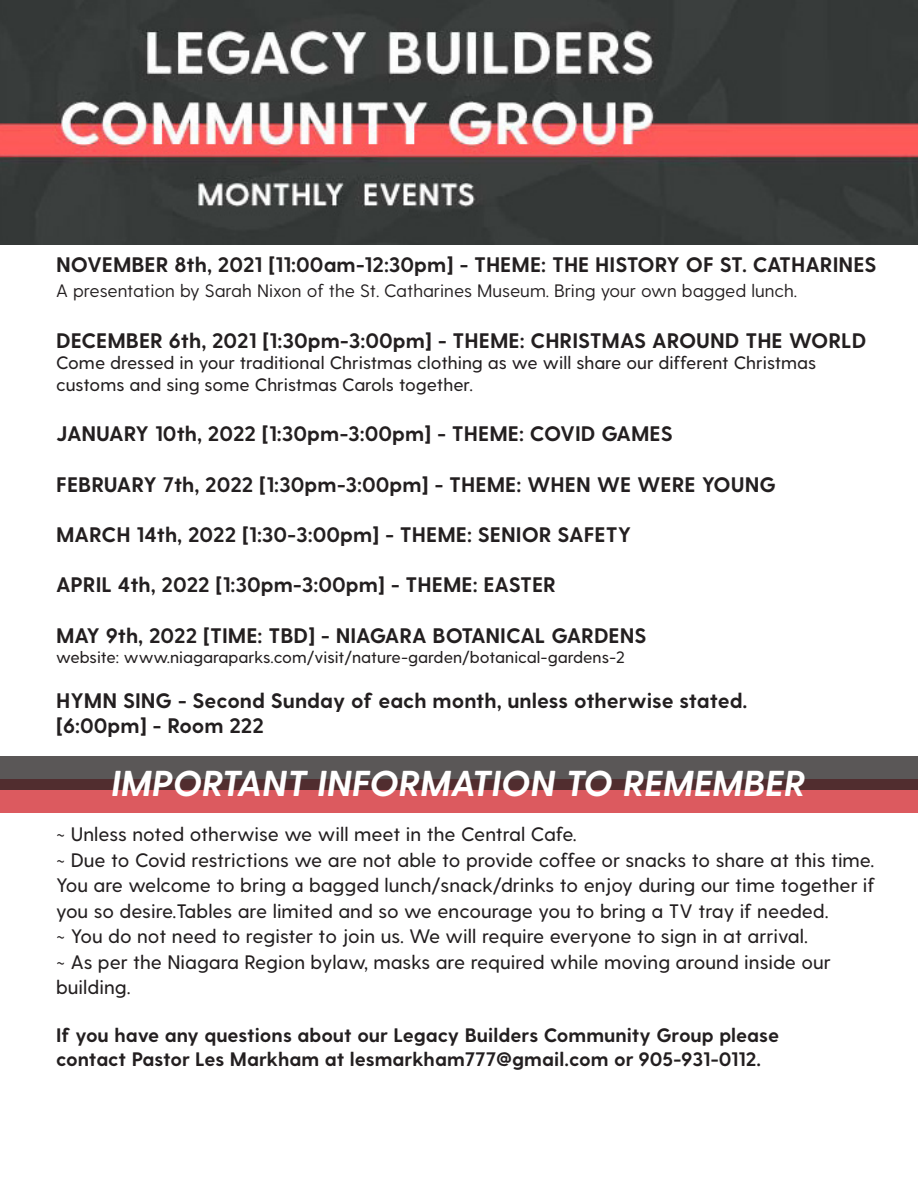
<style>
.page{position:relative;width:918px;height:1188px;background:#fff}
.page>*{position:absolute;margin:0;border:0;box-sizing:border-box;transform-origin:0 0}
.t1{font:italic 700 36px "Greycliff CF";color:#fff}
.t2{font:700 21px/25.2px "Greycliff CF";color:#231f20}
.t3{font:500 19.5px/25.5px "Greycliff CF";color:#231f20}
.t4{font:700 19.5px/24px "Greycliff CF";color:#231f20}
.t5{font:500 18px/21.6px "Greycliff CF";color:#231f20}
.t6{font:18px "Greycliff CF";color:#231f20}
.t7{font:500 16.5px "Greycliff CF";color:#231f20}
</style>
<div class="page">
<img style="left:0;top:0;width:918px;height:244px">
<div style="left:0;top:779px;width:918px;height:33px;background:#dc5a5f"></div>
<svg style="left:0;top:757px;width:918px;height:33px;background:#574949"></svg>
<p class="t2" style="left:56px;top:253px;width:822px">NOVEMBER 8th, 2021 [11:00am-12:30pm] - THEME: THE HISTORY OF ST. CATHARINES</p>
<p class="t6" style="left:56px;top:280px;width:743px">A presentation by Sarah Nixon of the St. Catharines Museum. Bring your own bagged lunch.</p>
<p class="t2" style="left:56px;top:329px;width:812px">DECEMBER 6th, 2021 [1:30pm-3:00pm] - THEME: CHRISTMAS AROUND THE WORLD</p>
<p class="t5" style="left:56px;top:353px;width:762px">Come dressed in your traditional Christmas clothing as we will share our different Christmas customs and sing some Christmas Carols together.</p>
<p class="t2" style="left:56px;top:422px;width:618px">JANUARY 10th, 2022 [1:30pm-3:00pm] - THEME: COVID GAMES</p>
<p class="t2" style="left:56px;top:473px;width:721px">FEBRUARY 7th, 2022 [1:30pm-3:00pm] - THEME: WHEN WE WERE YOUNG</p>
<p class="t2" style="left:56px;top:523px;width:577px">MARCH 14th, 2022 [1:30-3:00pm] - THEME: SENIOR SAFETY</p>
<p class="t2" style="left:56px;top:573px;width:502px">APRIL 4th, 2022 [1:30pm-3:00pm] - THEME: EASTER</p>
<p class="t2" style="left:56px;top:624px;width:592px">MAY 9th, 2022 [TIME: TBD] - NIAGARA BOTANICAL GARDENS</p>
<p class="t7" style="left:56px;top:647px;width:570px">website: www.niagaraparks.com/visit/nature-garden/botanical-gardens-2</p>
<p class="t2" style="left:56px;top:689px;width:693px">HYMN SING - Second Sunday of each month, unless otherwise stated. [6:00pm] - Room 222</p>
<p class="t1" style="left:112px;top:762px;width:696px">IMPORTANT INFORMATION TO REMEMBER</p>
<p class="t3" style="left:56px;top:822px;width:522px">~ Unless noted otherwise we will meet in the Central Cafe.</p>
<p class="t3" style="left:56px;top:848px;width:820px">~ Due to Covid restrictions we are not able to provide coffee or snacks to share at this time.<br>You are welcome to bring a bagged lunch/snack/drinks to enjoy during our time together if you so desire.Tables are limited and so we encourage you to bring a TV tray if needed.<br>~ You do not need to register to join us. We will require everyone to sign in at arrival.</p>
<p class="t3" style="left:56px;top:950px;width:776px">~ As per the Niagara Region bylaw, masks are required while moving around inside our building.</p>
<p class="t4" style="left:56px;top:1024px;width:725px">If you have any questions about our Legacy Builders Community Group please contact Pastor Les Markham at lesmarkham777@gmail.com or 905-931-0112.</p>
</div>
